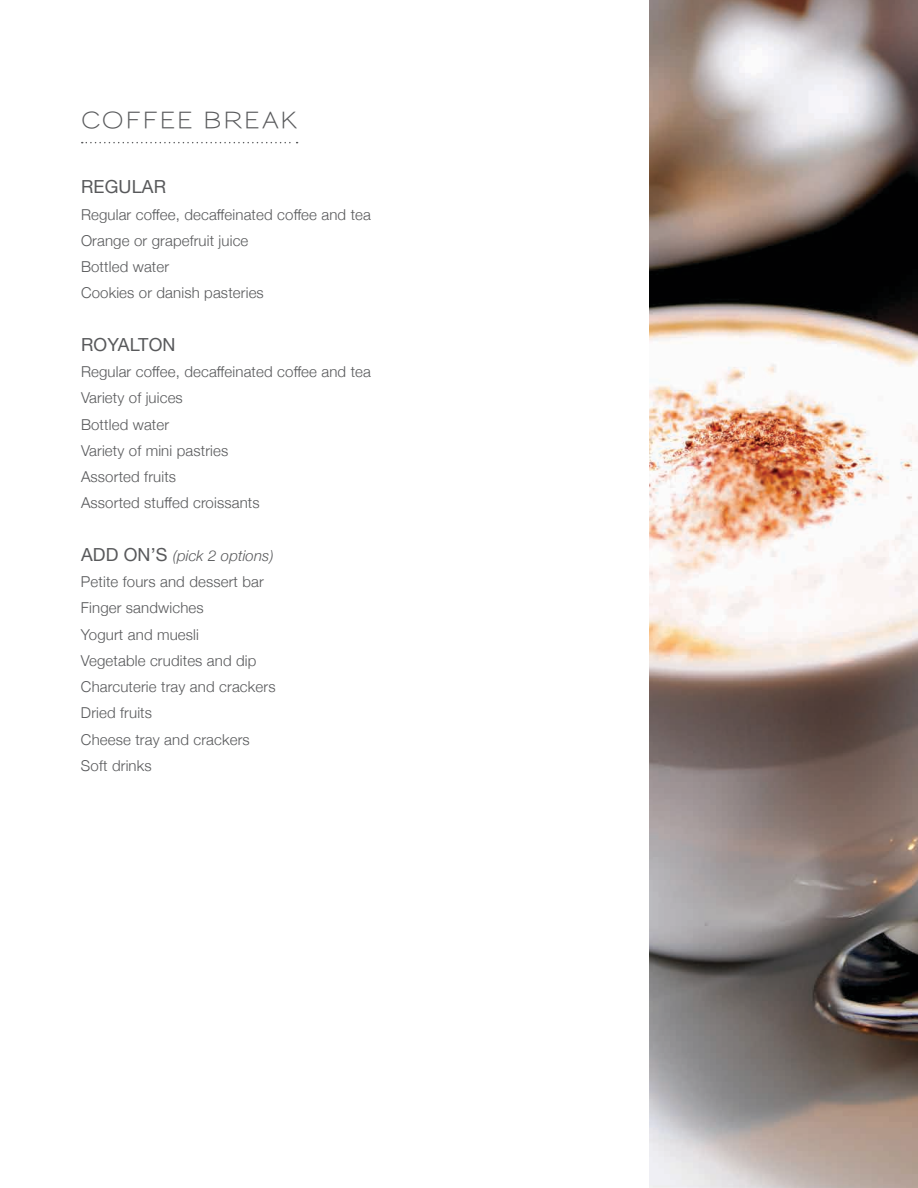
<style>
.page{position:relative;width:918px;height:1188px;background:#fff}
.page>*{position:absolute;margin:0;border:0;box-sizing:border-box;transform-origin:0 0}
.t1{font:600 22.5px "Sansumi";letter-spacing:.055em;color:#58595b;scale:1.04 1}
.t2{font:18px "Helvetica Neue";letter-spacing:.01em;color:#58595b}
.t3{font:300 15px/26.2px "Helvetica Neue";letter-spacing:.01em;color:#58595b}
.t4{font:italic 300 15px "Helvetica Neue";letter-spacing:.01em;color:#58595b}
.s1{font-weight:400;font-style:normal;font-size:18px}
</style>
<div class="page">
<svg style="left:82px;top:142px;width:216px;height:1px"></svg>
<img style="left:649px;top:0;width:269px;height:1188px">
<h1 class="t1" style="left:81px;top:108px;width:210px">COFFEE BREAK</h1>
<p class="t2" style="left:81px;top:174px;width:87px">REGULAR</p>
<p class="t3" style="left:81px;top:200px;width:292px">Regular coffee, decaffeinated coffee and tea<br>Orange or grapefruit juice<br>Bottled water<br>Cookies or danish pasteries</p>
<p class="t2" style="left:81px;top:332px;width:96px">ROYALTON</p>
<p class="t3" style="left:81px;top:358px;width:292px">Regular coffee, decaffeinated coffee and tea<br>Variety of juices<br>Bottled water<br>Variety of mini pastries<br>Assorted fruits<br>Assorted stuffed croissants</p>
<p class="t4" style="left:81px;top:544px;width:194px"><span class="s1">ADD ON’S</span> (pick 2 options)</p>
<p class="t3" style="left:81px;top:568px;width:196px">Petite fours and dessert bar<br>Finger sandwiches<br>Yogurt and muesli<br>Vegetable crudites and dip<br>Charcuterie tray and crackers<br>Dried fruits<br>Cheese tray and crackers<br>Soft drinks</p>
</div>
